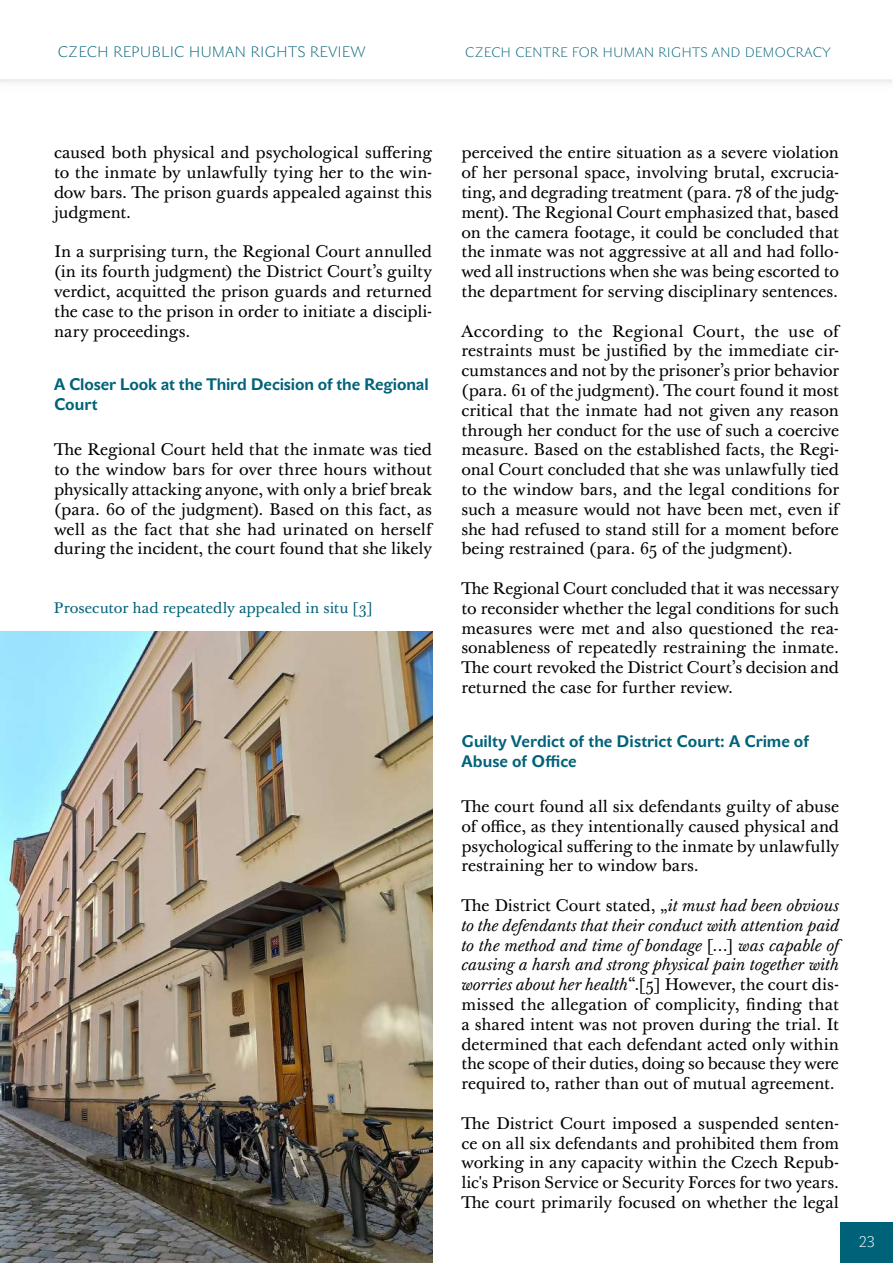
<style>
.page{position:relative;width:893px;height:1263px;background:#fff}
.page>*{position:absolute;margin:0;border:0;box-sizing:border-box;transform-origin:0 0}
.t1{font:16.5px/19.8px "Baskerville Ten Pro";color:#000;text-align:justify}
.t2{font:700 16.5px/19.8px "John Sans Text Pro";color:#006279}
.t3{font:15px "Baskerville Ten Pro";letter-spacing:.005em;color:#006279}
.t4{font:15px "John Sans White Pro";letter-spacing:.04em;color:#006279}
.t5{font:15px "John Sans White Pro";color:#fff}
.t6{font:13.5px "John Sans White Pro";letter-spacing:.04em;color:#006279}
.s1{font-style:italic}
</style>
<div class="page">
<div style="left:841px;top:1222px;width:52px;height:41px;background:#006279"></div>
<hr style="left:0;top:79px;width:892px;height:4px;background:#f1f1f1">
<img style="left:0;top:631px;width:432px;height:632px">
<p class="t4" style="left:58px;top:43px;width:309px">CZECH REPUBLIC HUMAN RIGHTS REVIEW</p>
<p class="t6" style="left:465px;top:44px;width:367px">CZECH CENTRE FOR HUMAN RIGHTS AND DEMOCRACY</p>
<p class="t1" style="left:54px;top:144px;width:380px">caused both physical and psychological suffering to the inmate by unlawfully tying her to the win&shy;dow bars. The prison guards appealed against this judgment.</p>
<p class="t1" style="left:54px;top:243px;width:380px">In a surprising turn, the Regional Court annulled (in its fourth judgment) the District Court’s guilty verdict, acquitted the prison guards and returned the case to the prison in order to initiate a discipli&shy;nary proceedings.</p>
<p class="t2" style="left:54px;top:375px;width:376px">A Closer Look at the Third Decision of the Regional<br>Court</p>
<p class="t1" style="left:54px;top:441px;width:380px">The Regional Court held that the inmate was tied to the window bars for over three hours without physically attacking anyone, with only a brief break (para. 60 of the judgment). Based on this fact, as well as the fact that she had urinated on herself during the incident, the court found that she likely</p>
<p class="t3" style="left:54px;top:598px;width:320px">Prosecutor had repeatedly appealed in situ [3]</p>
<p class="t1" style="left:461px;top:144px;width:379px">perceived the entire situation as a severe violation of her personal space, involving brutal, excrucia&shy;ting, and degrading treatment (para. 78 of the judg&shy;ment). The Regional Court emphasized that, based on the camera footage, it could be concluded that the inmate was not aggressive at all and had follo&shy;wed all instructions when she was being escorted to the department for serving disciplinary sentences.</p>
<p class="t1" style="left:461px;top:322px;width:379px">According to the Regional Court, the use of restraints must be justified by the immediate cir&shy;cumstances and not by the prisoner’s prior behavior (para. 61 of the judgment). The court found it most critical that the inmate had not given any reason through her conduct for the use of such a coercive measure. Based on the established facts, the Regi&shy;onal Court concluded that she was unlawfully tied to the window bars, and the legal conditions for such a measure would not have been met, even if she had refused to stand still for a moment before being restrained (para. 65 of the judgment).</p>
<p class="t1" style="left:461px;top:579px;width:379px">The Regional Court concluded that it was necessary to reconsider whether the legal conditions for such measures were met and also questioned the rea&shy;sonableness of repeatedly restraining the inmate.<br>The court revoked the District Court’s decision and returned the case for further review.</p>
<p class="t2" style="left:461px;top:731px;width:349px">Guilty Verdict of the District Court: A Crime of<br>Abuse of Office</p>
<p class="t1" style="left:461px;top:797px;width:379px">The court found all six defendants guilty of abuse of office, as they intentionally caused physical and psychological suffering to the inmate by unlawfully restraining her to window bars.</p>
<p class="t1" style="left:461px;top:896px;width:379px">The District Court stated, „<span class="s1">it must had been obvious to the defendants that their conduct with attention paid to the method and time of bondage</span> […] <span class="s1">was capable of causing a harsh and strong physical pain together with worries about her health</span>“.[5] However, the court dis&shy;missed the allegation of complicity, finding that a shared intent was not proven during the trial. It determined that each defendant acted only within the scope of their duties, doing so because they were required to, rather than out of mutual agreement.</p>
<p class="t1" style="left:461px;top:1114px;width:379px">The District Court imposed a suspended senten&shy;ce on all six defendants and prohibited them from working in any capacity within the Czech Repub&shy;lic's Prison Service or Security Forces for two years.<br>The court primarily focused on whether the legal</p>
<p class="t5" style="left:859px;top:1233px;width:17px">23</p>
</div>
